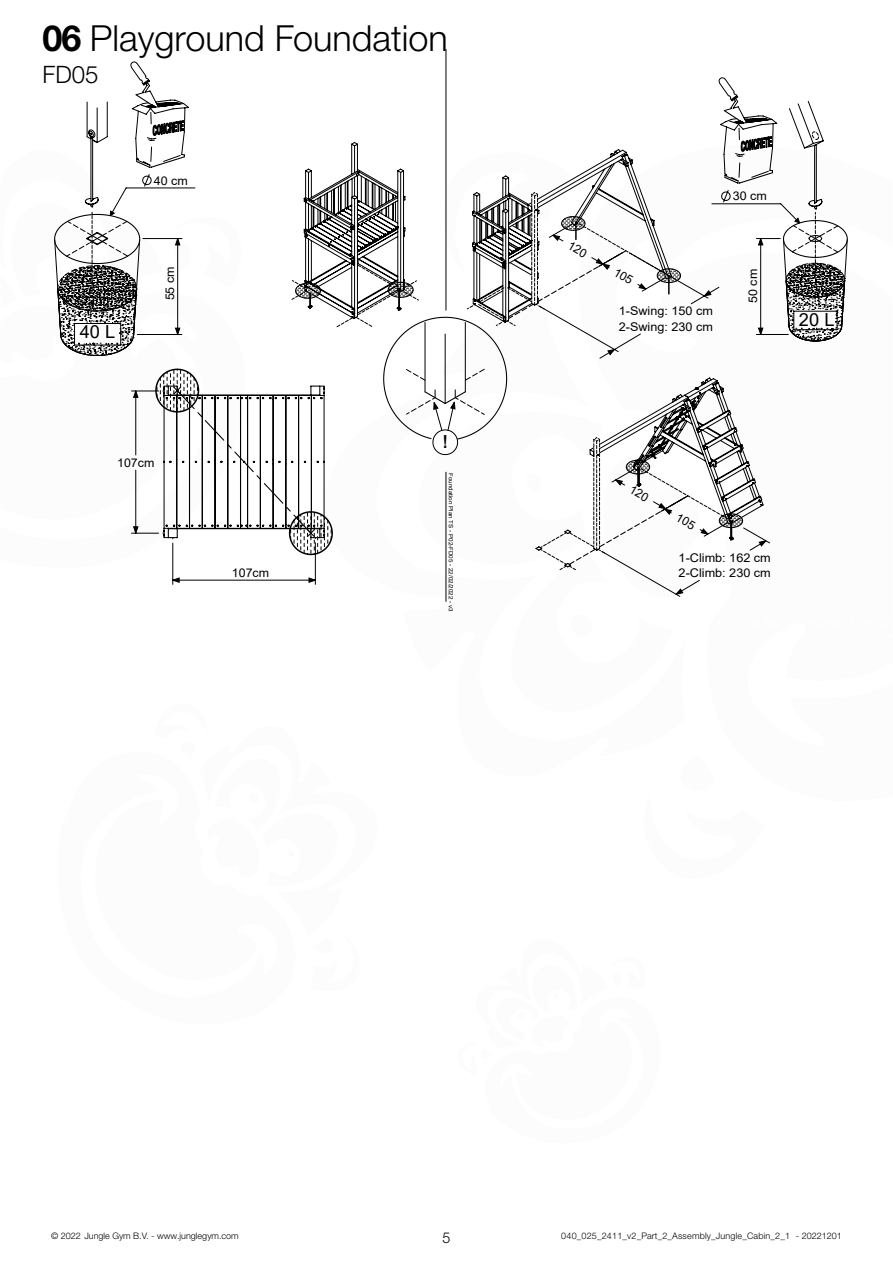
<style>
.page{position:relative;width:893px;height:1263px;background:#fff}
.page>*{position:absolute;margin:0;border:0;box-sizing:border-box;transform-origin:0 0}
.t1{font:300 36px "Helvetica Neue LTW1 G";color:#000}
.t2{font:300 24px "Helvetica Neue LTW1 G";color:#000}
.t3{font:18px "Arial";color:#000}
.t4{font:700 18px "Arial";color:#000;scale:.83 1}
.t5{font:300 15px "Helvetica Neue LTW1 G";color:#000;scale:.95 1}
.t6{font:12px/15.1px "Arial";color:#000;scale:1.05 1}
.t7{font:12px/15.1px "Arial";color:#000;scale:1.06 1}
.t8{font:12px "Arial";color:#000;scale:1.04 1}
.t9{font:12px "Arial";color:#000}
.t10{font:300 9px "Helvetica Neue LTW1 G";letter-spacing:.02em;color:#000}
.t11{font:300 9px "Helvetica Neue LTW1 G";color:#000}
.t12{font:6px "Arial";color:#000;scale:1.04 1}
.s1{font-weight:700}
</style>
<div class="page">
<hr style="left:446px;top:49px;width:1px;height:261px;background:#000">
<svg style="left:54px;top:80px;width:794px;height:522px"></svg>
<p class="t1" style="left:43px;top:16px;width:407px"><span class="s1">06</span> Playground Foundation</p>
<p class="t2" style="left:43px;top:60px;width:58px">FD05</p>
<p class="t3" style="left:80px;top:319px;width:37px">40 L</p>
<p class="t8" style="left:154px;top:172px;width:34px">40 cm</p>
<p class="t8" style="left:162px;top:300px;width:34px;rotate:-90deg">55 cm</p>
<p class="t9" style="left:117px;top:454px;width:39px">107cm</p>
<p class="t9" style="left:232px;top:564px;width:39px">107cm</p>
<p class="t4" style="left:443px;top:429px;width:8px">!</p>
<p class="t12" style="left:455px;top:473px;width:135px;rotate:90deg">Foundation Plan TS - P02-FD05 - 22/02/2022 - v3</p>
<p class="t8" style="left:733px;top:188px;width:34px">30 cm</p>
<p class="t6" style="left:619px;top:304px;width:91px">1-Swing: 150 cm<br>2-Swing: 230 cm</p>
<p class="t8" style="left:745px;top:303px;width:34px;rotate:-90deg">50 cm</p>
<p class="t3" style="left:799px;top:307px;width:37px">20 L</p>
<p class="t7" style="left:679px;top:550px;width:89px">1-Climb: 162 cm<br>2-Climb: 230 cm</p>
<p class="t11" style="left:51px;top:1230px;width:189px">© 2022 Jungle Gym B.V. - www.junglegym.com</p>
<p class="t10" style="left:561px;top:1230px;width:282px">040_025_2411_v2_Part_2_Assembly_Jungle_Cabin_2_1 - 20221201</p>
<h3 class="t5" style="left:442px;top:1229px;width:10px">5</h3>
</div>
